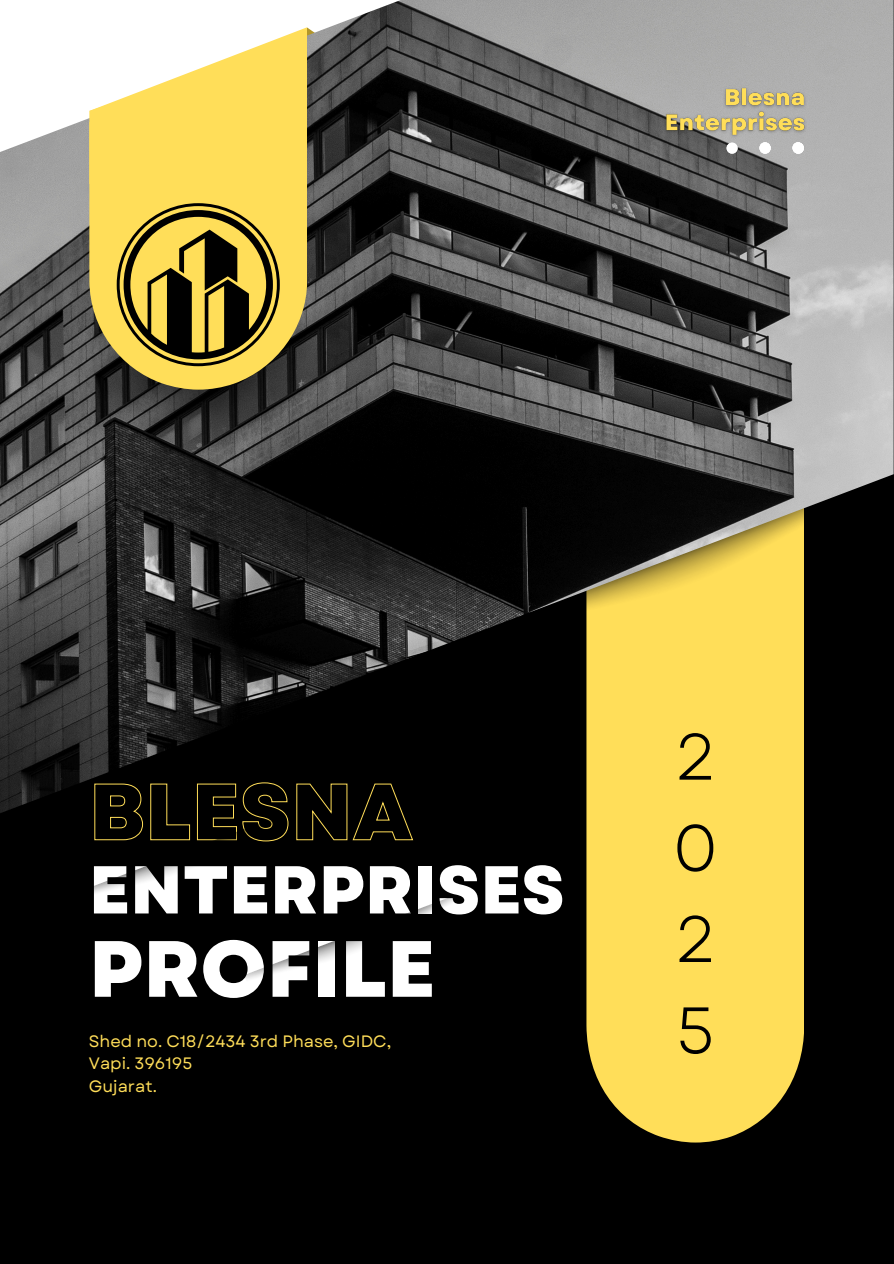
<style>
.page{position:relative;width:894px;height:1264px;background:#fff}
.page>*{position:absolute;margin:0;border:0;box-sizing:border-box;transform-origin:0 0}
.t1{font:800 79.5px "Garet";color:#fff}
.t2{font:800 67.5px "Garet";color:#fff}
.t3{font:65.25px/91.2px "Garet";color:#000;text-align:justify}
.t4{font:16.5px "Garet";color:#ffde59}
</style>
<div class="page">
<div style="left:0;top:0;width:893px;height:1263px;background:#000"></div>
<svg style="left:586px;top:813px;width:218px;height:329px;background:#eccd52"></svg>
<img style="left:0;top:0;width:893px;height:813px">
<svg style="left:89px;top:389px;width:217px;height:64px"></svg>
<svg style="left:89px;top:195px;width:218px;height:194px;background:#bfa84c"></svg>
<svg style="left:89px;top:27px;width:229px;height:168px;background:#f6df80"></svg>
<svg style="left:117px;top:203px;width:163px;height:163px"></svg>
<svg style="left:94px;top:781px;width:320px;height:60px"></svg>
<img style="left:94px;top:813px;width:198px;height:29px">
<img style="left:659px;top:81px;width:151px;height:60px">
<svg style="left:726px;top:143px;width:11px;height:11px"></svg>
<svg style="left:759px;top:142px;width:11px;height:12px"></svg>
<svg style="left:792px;top:142px;width:11px;height:12px"></svg>
<p class="t2" style="left:89px;top:841px;width:477px">ENTERPRISES</p>
<p class="t1" style="left:89px;top:911px;width:348px">PROFILE</p>
<h1 class="t4" style="left:89px;top:1029px;width:304px">Shed no. C18/2434 3rd Phase, GIDC,</h1>
<p class="t4" style="left:89px;top:1051px;width:105px">Vapi. 396195</p>
<h2 class="t4" style="left:89px;top:1074px;width:69px">Gujarat.</h2>
<p class="t3" style="left:672px;top:711px;width:47px">2<br>0<br>2<br>5</p>
</div>
